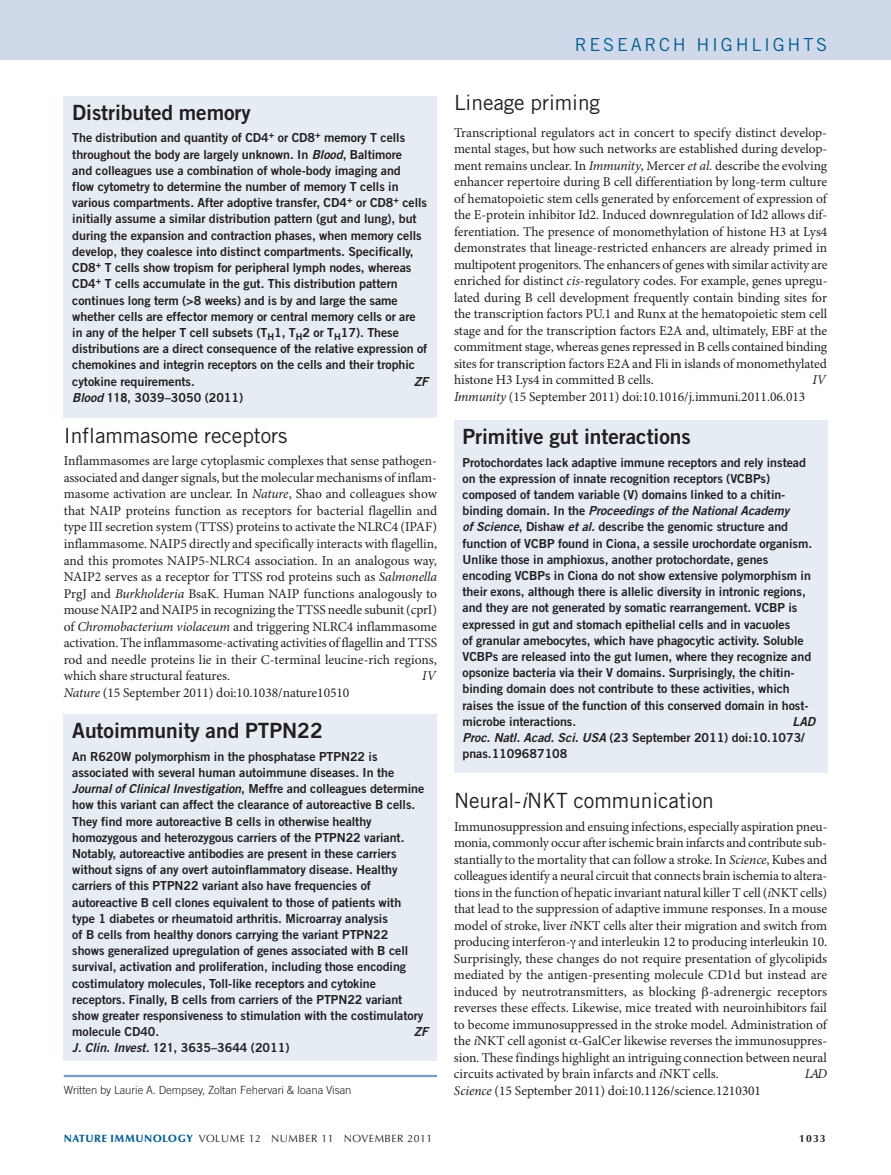
<style>
.page{position:relative;width:891px;height:1175px;background:#fff}
.page>*{position:absolute;margin:0;border:0;box-sizing:border-box;transform-origin:0 0}
.t1{font:21px "Trade Gothic LT Std Bd 2";letter-spacing:-.005em;color:#231f20}
.t2{font:21px "Trade Gothic LT Std";letter-spacing:-.005em;color:#231f20}
.t3{font:18px "Trade Gothic LT Std";letter-spacing:.15em;color:#086193}
.t4{font:13.5px/16.5px "Minion Pro";letter-spacing:-.005em;color:#231f20;text-align:justify}
.t5{font:italic 13.5px "Minion Pro";letter-spacing:-.06em;color:#231f20}
.t6{font:12.45px/16.2px "Trade Gothic LT Std Bd 2";letter-spacing:-.005em;color:#231f20}
.t7{font:12.45px "Trade Gothic LT Std Bd 2 Obl";letter-spacing:-.005em;color:#231f20}
.t8{font:300 11.25px "Trade Gothic LT Std";letter-spacing:-.005em;color:#231f20}
.t9{font:10.5px "Optima LT Std";letter-spacing:.05em;color:#231f20}
.t10{font:700 10.5px "Optima LT Std";color:#231f20}
.s1{font-family:"Trade Gothic LT Std Bd 2 Obl"}
.s2{font-family:"Trade Gothic LT Std";font-weight:700}
.s3{font-style:italic}
.s4{font-family:"Trade Gothic LT Std Bd 2"}
.s5{font-weight:900;color:#086193}
</style>
<div class="page">
<div style="left:0;top:0;width:891px;height:60px;background:#cfd9e9"></div>
<div style="left:64px;top:96px;width:373px;height:322px;background:#e6ecf4"></div>
<div style="left:64px;top:714px;width:373px;height:347px;background:#e6ecf4"></div>
<hr style="left:64px;top:1074px;width:373px;height:3px;background:#789dc1">
<div style="left:454px;top:420px;width:373px;height:353px;background:#e6ecf4"></div>
<h2 class="t3" style="left:575px;top:34px;width:254px">research highlights</h2>
<h1 class="t1" style="left:72px;top:99px;width:180px">Distributed memory</h1>
<p class="t6" style="left:72px;top:130px;width:357px">The distribution and quantity of CD4<sup>+</sup> or CD8<sup>+</sup> memory T cells throughout the body are largely unknown. In <span class="s1">Blood</span>, Baltimore<br>and colleagues use a combination of whole-body imaging and<br>flow cytometry to determine the number of memory T cells in various compartments. After adoptive transfer, CD4<sup>+</sup> or CD8<sup>+</sup> cells initially assume a similar distribution pattern (gut and lung), but during the expansion and contraction phases, when memory cells develop, they coalesce into distinct compartments. Specifically, CD8<sup>+</sup> T cells show tropism for peripheral lymph nodes, whereas CD4<sup>+</sup> T cells accumulate in the gut. This distribution pattern continues long term (&gt;8 weeks) and is by and large the same whether cells are effector memory or central memory cells or are in any of the helper T cell subsets (T<sub>H</sub>1, T<sub>H</sub>2 or T<sub>H</sub>17). These distributions are a direct consequence of the relative expression of chemokines and integrin receptors on the cells and their trophic cytokine requirements.</p>
<p class="t7" style="left:414px;top:373px;width:15px">ZF</p>
<p class="t6" style="left:72px;top:389px;width:172px"><span class="s1">Blood</span> <span class="s2">118</span>, 3039–3050 (2011)</p>
<h1 class="t2" style="left:64px;top:422px;width:225px">Inflammasome receptors</h1>
<p class="t4" style="left:64px;top:453px;width:375px">Inflammasomes are large cytoplasmic complexes that sense pathogen&shy;associated and danger signals, but the molecular mechanisms of inflam&shy;masome activation are unclear. In <span class="s3">Nature</span>, Shao and colleagues show that NAIP proteins function as receptors for bacterial flagellin and type III secretion system (TTSS) proteins to activate the NLRC4 (IPAF) inflammasome. NAIP5 directly and specifically interacts with flagellin, and this promotes NAIP5-NLRC4 association. In an analogous way, NAIP2 serves as a receptor for TTSS rod proteins such as <span class="s3">Salmonella </span>PrgJ and <span class="s3">Burkholderia</span> BsaK. Human NAIP functions analogously to mouse NAIP2 and NAIP5 in recognizing the TTSS needle subunit (cprI) of <span class="s3">Chromobacterium violaceum</span> and triggering NLRC4 inflammasome activation. The inflammasome-activating activities of flagellin and TTSS rod and needle proteins lie in their C-terminal leucine-rich regions, which share structural features.</p>
<p class="t5" style="left:422px;top:667px;width:15px">IV</p>
<p class="t4" style="left:64px;top:684px;width:287px"><span class="s3">Nature</span> (15 September 2011) doi:10.1038/nature10510</p>
<h1 class="t1" style="left:72px;top:717px;width:252px">Autoimmunity and PTPN22</h1>
<p class="t6" style="left:72px;top:748px;width:323px">An R620W polymorphism in the phosphatase PTPN22 is associated with several human autoimmune diseases. In the</p>
<p class="t7" style="left:72px;top:781px;width:354px">Journal of Clinical Investigation<span class="s4">, Meffre and colleagues determine</span></p>
<p class="t6" style="left:72px;top:796px;width:353px">how this variant can affect the clearance of autoreactive B cells.<br>They find more autoreactive B cells in otherwise healthy homozygous and heterozygous carriers of the PTPN22 variant.<br>Notably, autoreactive antibodies are present in these carriers without signs of any overt autoinflammatory disease. Healthy carriers of this PTPN22 variant also have frequencies of autoreactive B cell clones equivalent to those of patients with type 1 diabetes or rheumatoid arthritis. Microarray analysis<br>of B cells from healthy donors carrying the variant PTPN22 shows generalized upregulation of genes associated with B cell survival, activation and proliferation, including those encoding costimulatory molecules, Toll-like receptors and cytokine receptors. Finally, B cells from carriers of the PTPN22 variant show greater responsiveness to stimulation with the costimulatory molecule CD40.</p>
<p class="t7" style="left:414px;top:1024px;width:15px">ZF</p>
<p class="t6" style="left:72px;top:1039px;width:219px"><span class="s1">J. Clin. Invest.</span> <span class="s2">121</span>, 3635–3644 (2011)</p>
<p class="t8" style="left:64px;top:1083px;width:289px">Written by Laurie A. Dempsey, Zoltan Fehervari &amp; Ioana Visan</p>
<h1 class="t2" style="left:454px;top:90px;width:148px">Lineage priming</h1>
<p class="t4" style="left:454px;top:125px;width:375px">Transcriptional regulators act in concert to specify distinct develop&shy;mental stages, but how such networks are established during develop&shy;ment remains unclear. In <span class="s3">Immunity</span>, Mercer <span class="s3">et al.</span> describe the evolving enhancer repertoire during B cell differentiation by long-term culture of hematopoietic stem cells generated by enforcement of expression of the E-protein inhibitor Id2. Induced downregulation of Id2 allows dif&shy;ferentiation. The presence of monomethylation of histone H3 at Lys4 demonstrates that lineage-restricted enhancers are already primed in multipotent progenitors. The enhancers of genes with similar activity are enriched for distinct <span class="s3">cis</span>-regulatory codes. For example, genes upregu&shy;lated during B cell development frequently contain binding sites for the transcription factors PU.1 and Runx at the hematopoietic stem cell stage and for the transcription factors E2A and, ultimately, EBF at the commitment stage, whereas genes repressed in B cells contained binding sites for transcription factors E2A and Fli in islands of monomethylated histone H3 Lys4 in committed B cells.</p>
<p class="t5" style="left:813px;top:372px;width:15px">IV</p>
<p class="t4" style="left:454px;top:389px;width:353px"><span class="s3">Immunity</span> (15 September 2011) doi:10.1016/j.immuni.2011.06.013</p>
<h1 class="t1" style="left:463px;top:423px;width:230px">Primitive gut interactions</h1>
<p class="t6" style="left:463px;top:454px;width:345px">Protochordates lack adaptive immune receptors and rely instead on the expression of innate recognition receptors (VCBPs) composed of tandem variable (V) domains linked to a chitin-</p>
<p class="t7" style="left:463px;top:503px;width:328px"><span class="s4">binding domain. In the</span> Proceedings of the National Academy</p>
<p class="t6" style="left:463px;top:518px;width:351px"><span class="s1">of Science</span>, Dishaw <span class="s1">et al.</span> describe the genomic structure and function of VCBP found in Ciona, a sessile urochordate organism.<br>Unlike those in amphioxus, another protochordate, genes encoding VCBPs in Ciona do not show extensive polymorphism in their exons, although there is allelic diversity in intronic regions, and they are not generated by somatic rearrangement. VCBP is expressed in gut and stomach epithelial cells and in vacuoles<br>of granular amebocytes, which have phagocytic activity. Soluble VCBPs are released into the gut lumen, where they recognize and opsonize bacteria via their V domains. Surprisingly, the chitin&shy;binding domain does not contribute to these activities, which raises the issue of the function of this conserved domain in host&shy;microbe interactions.</p>
<p class="t7" style="left:793px;top:713px;width:24px">LAD</p>
<p class="t6" style="left:463px;top:729px;width:344px"><span class="s1">Proc. Natl. Acad. Sci. USA</span> (23 September 2011) doi:10.1073/ pnas.1109687108</p>
<h1 class="t2" style="left:454px;top:787px;width:261px">Neural-<span class="s3">i</span>NKT communication</h1>
<p class="t4" style="left:454px;top:818px;width:375px">Immunosuppression and ensuing infections, especially aspiration pneu&shy;monia, commonly occur after ischemic brain infarcts and contribute sub&shy;stantially to the mortality that can follow a stroke. In <span class="s3">Science</span>, Kubes and colleagues identify a neural circuit that connects brain ischemia to altera&shy;tions in the function of hepatic invariant natural killer T cell (<span class="s3">i</span>NKT cells) that lead to the suppression of adaptive immune responses. In a mouse model of stroke, liver <span class="s3">i</span>NKT cells alter their migration and switch from producing interferon- and interleukin 12 to producing interleukin 10.<br>Surprisingly, these changes do not require presentation of glycolipids mediated by the antigen-presenting molecule CD1d but instead are induced by neutrotransmitters, as blocking -adrenergic receptors reverses these effects. Likewise, mice treated with neuroinhibitors fail to become immunosuppressed in the stroke model. Administration of the <span class="s3">i</span>NKT cell agonist -GalCer likewise reverses the immunosuppres&shy;sion. These findings highlight an intriguing connection between neural circuits activated by brain infarcts and <span class="s3">i</span>NKT cells.</p>
<p class="t5" style="left:805px;top:1065px;width:24px">LAD</p>
<p class="t4" style="left:454px;top:1082px;width:309px"><span class="s3">Science</span> (15 September 2011) doi:10.1126/science.1210301</p>
<p class="t9" style="left:64px;top:1132px;width:370px"><span class="s5">NATURE IMMUNOLOGY</span> VOLUME 12 NUMBER 11 NOVEMBER 2011</p>
<p class="t10" style="left:799px;top:1132px;width:28px">1033</p>
</div>
